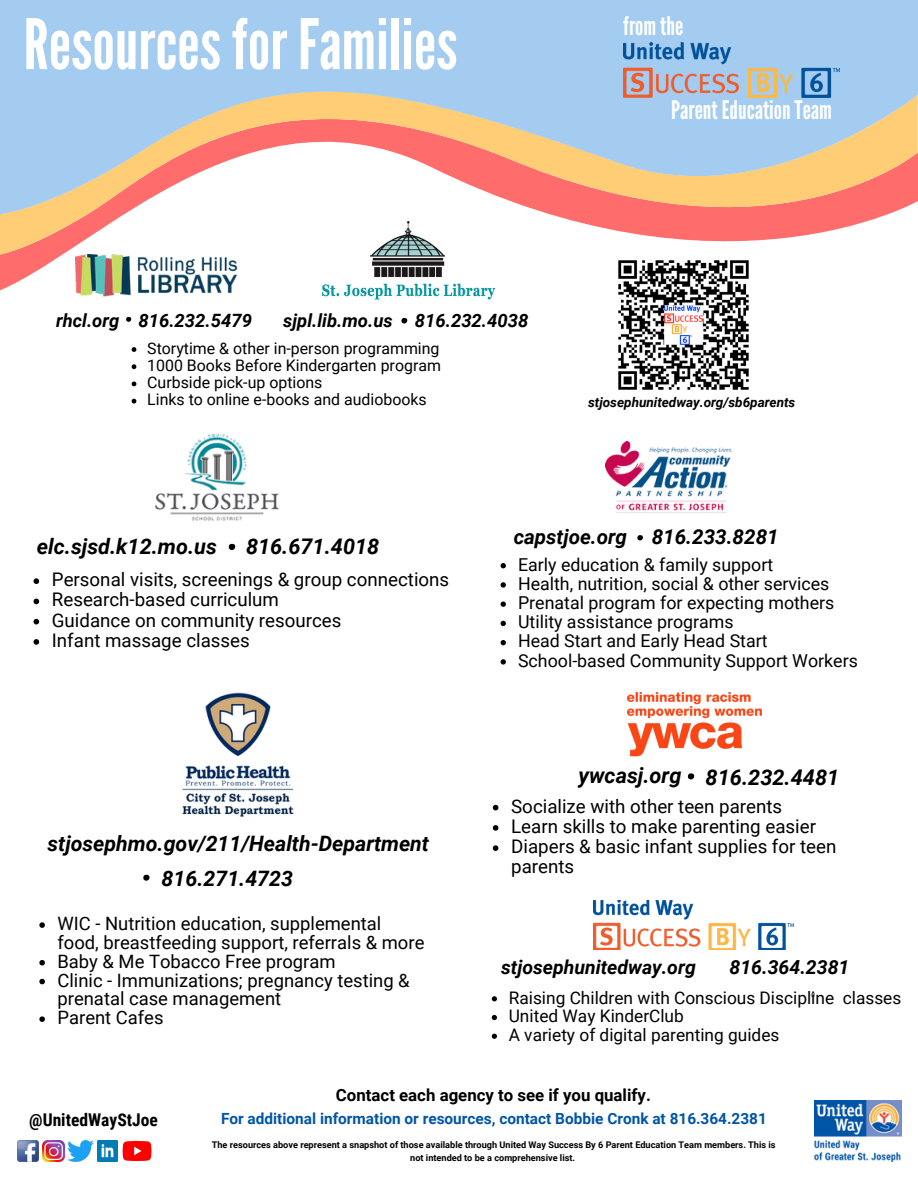
<style>
.page{position:relative;width:918px;height:1188px;background:#fff}
.page>*{position:absolute;margin:0;border:0;box-sizing:border-box;transform-origin:0 0}
.t1{font:69.45px "League Gothic";color:#fff}
.t2{font:25.5px "League Gothic";color:#fff}
.t3{font:italic 700 21.6px "Roboto";color:#000}
.t4{font:italic 700 21.3px "Roboto";color:#000}
.t5{font:italic 700 20.55px "Roboto";color:#000}
.t6{font:italic 700 19.35px "Roboto";color:#000}
.t7{font:18.75px/20.2px "Roboto";color:#000}
.t8{font:18.45px/18.8px "Roboto";color:#000}
.t9{font:italic 700 18.3px "Roboto";color:#000}
.t10{font:17.85px "Roboto";color:#000}
.t11{font:700 17.55px "Roboto Condensed";color:#000}
.t12{font:17.25px "Roboto";color:#000}
.t13{font:700 16.8px "Roboto";color:#000}
.t14{font:15.9px "Roboto";color:#000}
.t15{font:700 15.45px "Roboto";color:#0155a7}
.t16{font:italic 700 13.5px "Roboto";color:#000}
.t17{font:700 9.15px/12.3px "Roboto";color:#000;text-align:center}
.t18{font:italic 700 5.85px "Roboto";color:#000}
</style>
<div class="page">
<svg style="left:0;top:259px;width:238px;height:32px"></svg>
<svg style="left:0;top:217px;width:880px;height:42px"></svg>
<svg style="left:0;top:0;width:918px;height:217px;background:#c6c6cf"></svg>
<img style="left:623px;top:42px;width:216px;height:55px">
<img style="left:310px;top:212px;width:194px;height:88px">
<img style="left:75px;top:254px;width:162px;height:43px">
<svg style="left:126px;top:317px;width:5px;height:5px"></svg>
<svg style="left:401px;top:318px;width:6px;height:5px"></svg>
<svg style="left:132px;top:347px;width:4px;height:5px"></svg>
<svg style="left:132px;top:364px;width:4px;height:5px"></svg>
<svg style="left:132px;top:382px;width:4px;height:4px"></svg>
<svg style="left:132px;top:399px;width:4px;height:5px"></svg>
<img style="left:17px;top:1141px;width:22px;height:20px">
<img style="left:814px;top:1100px;width:87px;height:62px">
<img style="left:97px;top:1140px;width:1px;height:21px">
<img style="left:43px;top:1140px;width:22px;height:21px">
<img style="left:67px;top:1140px;width:27px;height:21px">
<img style="left:98px;top:1140px;width:54px;height:22px">
<svg style="left:229px;top:544px;width:6px;height:5px"></svg>
<img style="left:155px;top:433px;width:124px;height:88px">
<svg style="left:34px;top:578px;width:5px;height:6px"></svg>
<svg style="left:34px;top:599px;width:5px;height:5px"></svg>
<svg style="left:34px;top:619px;width:5px;height:5px"></svg>
<svg style="left:34px;top:639px;width:5px;height:6px"></svg>
<svg style="left:637px;top:535px;width:6px;height:5px"></svg>
<img style="left:605px;top:441px;width:126px;height:70px">
<svg style="left:501px;top:563px;width:5px;height:5px"></svg>
<svg style="left:501px;top:582px;width:5px;height:6px"></svg>
<svg style="left:501px;top:602px;width:5px;height:5px"></svg>
<svg style="left:501px;top:621px;width:5px;height:5px"></svg>
<svg style="left:501px;top:640px;width:5px;height:5px"></svg>
<svg style="left:501px;top:659px;width:5px;height:6px"></svg>
<svg style="left:143px;top:875px;width:7px;height:5px"></svg>
<img style="left:182px;top:693px;width:112px;height:124px">
<svg style="left:39px;top:922px;width:6px;height:6px"></svg>
<svg style="left:39px;top:960px;width:6px;height:6px"></svg>
<svg style="left:39px;top:979px;width:6px;height:5px"></svg>
<svg style="left:39px;top:1016px;width:6px;height:6px"></svg>
<svg style="left:688px;top:773px;width:6px;height:6px"></svg>
<img style="left:627px;top:693px;width:134px;height:64px">
<svg style="left:493px;top:805px;width:5px;height:5px"></svg>
<svg style="left:493px;top:825px;width:5px;height:6px"></svg>
<svg style="left:493px;top:845px;width:5px;height:6px"></svg>
<img style="left:593px;top:901px;width:201px;height:48px">
<svg style="left:492px;top:996px;width:5px;height:5px"></svg>
<svg style="left:492px;top:1015px;width:5px;height:5px"></svg>
<svg style="left:492px;top:1034px;width:5px;height:5px"></svg>
<img style="left:614px;top:255px;width:139px;height:135px">
<h1 class="t1" style="left:24px;top:4px;width:436px">Resourcesfor Families</h1>
<p class="t2" style="left:623px;top:11px;width:62px">from the</p>
<h2 class="t2" style="left:671px;top:95px;width:162px">Parent EducationTeam</h2>
<h2 class="t9" style="left:56px;top:310px;width:65px">rhcl.org</h2>
<p class="t9" style="left:138px;top:310px;width:115px">816.232.5479</p>
<h4 class="t9" style="left:283px;top:310px;width:111px">sjpl.lib.mo.us</h4>
<p class="t9" style="left:415px;top:310px;width:115px">816.232.4038</p>
<h4 class="t14" style="left:147px;top:339px;width:294px">Storytime &amp; other in-person programming</h4>
<p class="t14" style="left:147px;top:356px;width:295px">1000 Books Before Kindergarten program</p>
<h4 class="t14" style="left:147px;top:373px;width:177px">Curbside pick-up options</h4>
<p class="t14" style="left:147px;top:391px;width:281px">Links to online e-books and audiobooks</p>
<h3 class="t16" style="left:588px;top:395px;width:209px">stjosephunitedway.org/sb6parents</h3>
<p class="t3" style="left:37px;top:533px;width:182px">elc.sjsd.k12.mo.us</p>
<p class="t3" style="left:246px;top:533px;width:135px">816.671.4018</p>
<p class="t7" style="left:52px;top:570px;width:399px">Personal visits, screenings &amp; group connections</p>
<p class="t7" style="left:52px;top:590px;width:229px">Research-based curriculum</p>
<h3 class="t7" style="left:52px;top:610px;width:291px">Guidance on community resources</h3>
<p class="t7" style="left:52px;top:630px;width:199px">Infant massage classes</p>
<h3 class="t4" style="left:48px;top:832px;width:383px">stjosephmo.gov/211/Health-Department</h3>
<p class="t4" style="left:162px;top:866px;width:133px">816.271.4723</p>
<p class="t8" style="left:57px;top:914px;width:369px">WIC - Nutrition education, supplemental food, breastfeeding support, referrals &amp; more</p>
<p class="t8" style="left:57px;top:952px;width:280px">Baby &amp; Me Tobacco Free program</p>
<p class="t8" style="left:57px;top:971px;width:354px">Clinic - Immunizations; pregnancy testing &amp; prenatal case management</p>
<p class="t8" style="left:57px;top:1008px;width:108px">Parent Cafes</p>
<h3 class="t5" style="left:514px;top:525px;width:115px">capstjoe.org</h3>
<p class="t5" style="left:652px;top:525px;width:129px">816.233.8281</p>
<p class="t10" style="left:518px;top:554px;width:257px">Early education &amp; family support</p>
<p class="t10" style="left:518px;top:573px;width:313px">Health, nutrition, social &amp; other services</p>
<p class="t10" style="left:518px;top:592px;width:318px">Prenatal program for expecting mothers</p>
<p class="t10" style="left:518px;top:612px;width:217px">Utility assistance programs</p>
<h3 class="t10" style="left:518px;top:631px;width:251px">Head Start and Early Head Start</h3>
<p class="t10" style="left:518px;top:650px;width:341px">School-based Community Support Workers</p>
<p class="t3" style="left:579px;top:763px;width:104px">ywcasj.org</p>
<p class="t3" style="left:706px;top:765px;width:135px">816.232.4481</p>
<h3 class="t7" style="left:511px;top:796px;width:273px">Socialize with other teen parents</h3>
<p class="t7" style="left:511px;top:816px;width:306px">Learn skills to make parenting easier</p>
<h3 class="t7" style="left:511px;top:837px;width:327px">Diapers &amp; basic infant supplies for teen parents</h3>
<p class="t6" style="left:501px;top:956px;width:196px">stjosephunitedway.org</p>
<p class="t6" style="left:729px;top:956px;width:121px">816.364.2381</p>
<p class="t12" style="left:509px;top:988px;width:394px">Raising Children with Conscious Discipline classes</p>
<p class="t12" style="left:509px;top:1006px;width:177px">United Way KinderClub</p>
<p class="t12" style="left:509px;top:1025px;width:272px">A variety of digital parenting guides</p>
<h3 class="t18" style="left:811px;top:991px;width:6px">®</h3>
<h4 class="t11" style="left:29px;top:1109px;width:130px">@UnitedWayStJoe</h4>
<p class="t13" style="left:336px;top:1086px;width:316px">Contact each agency to see if you qualify.</p>
<p class="t17" style="left:212px;top:1139px;width:565px">The resources above represent a snapshot of those available through United Way Success By 6 Parent Education Team members. This is not intended to be a comprehensive list.</p>
<p class="t15" style="left:221px;top:1110px;width:547px">For additional information or resources, contact Bobbie Cronk at 816.364.2381</p>
</div>
